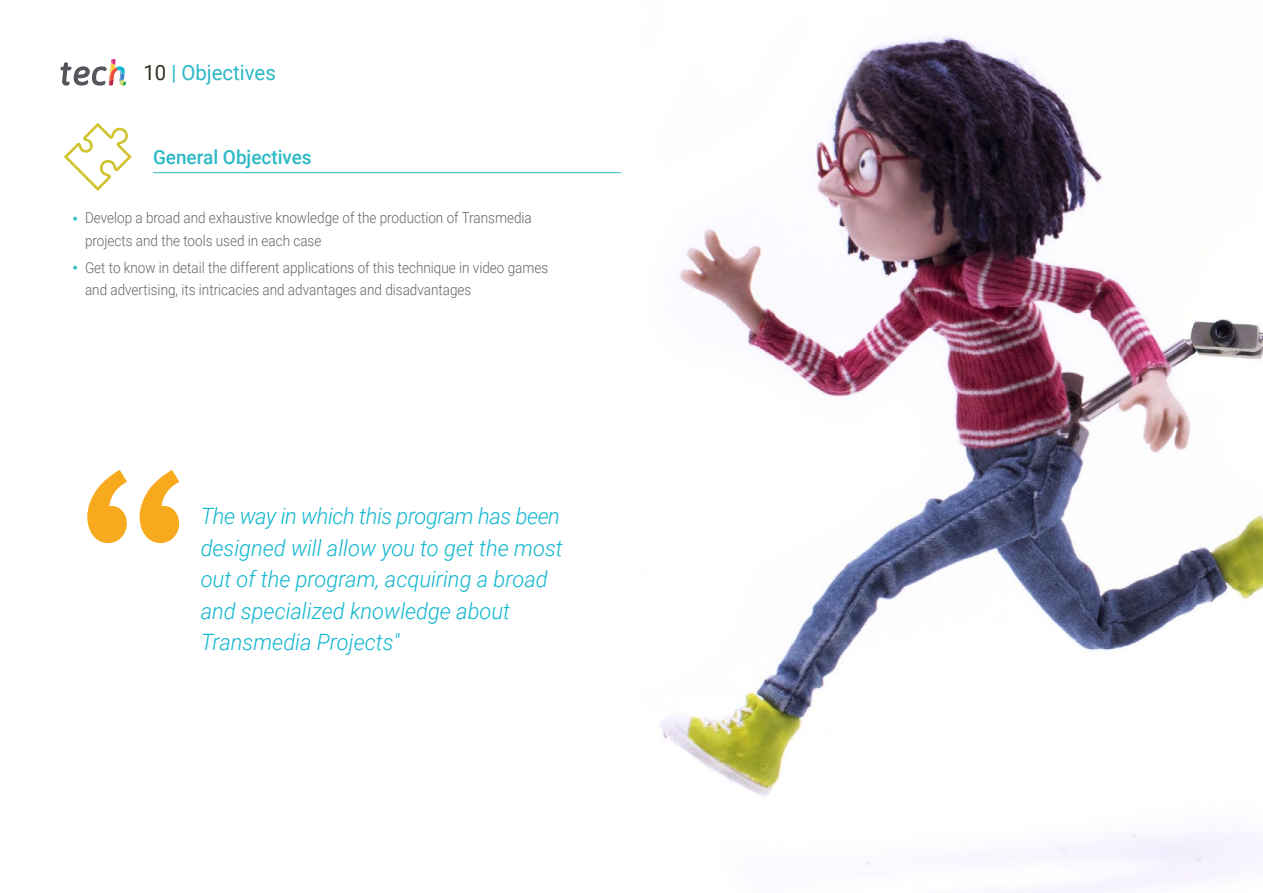
<style>
.page{position:relative;width:1263px;height:893px;background:#fff}
.page>*{position:absolute;margin:0;border:0;box-sizing:border-box;transform-origin:0 0}
.t1{font:italic 300 22.5px/31.5px "Roboto";color:#0fb6cf}
.t2{font:21px "Roboto";color:#2db8c5}
.t3{font:500 19.5px "Roboto";color:#2db8c5}
.t4{font:300 15px/22.5px "Roboto";color:#61646a;scale:.9 1}
.s1{color:#312e20}
</style>
<div class="page">
<hr style="left:153px;top:172px;width:468px;height:1px;background:#2db8c5">
<svg style="left:64px;top:123px;width:68px;height:68px"></svg>
<img style="left:659px;top:36px;width:604px;height:857px">
<svg style="left:87px;top:470px;width:92px;height:73px"></svg>
<svg style="left:61px;top:59px;width:65px;height:27px"></svg>
<h2 class="t2" style="left:144px;top:57px;width:134px"><span class="s1">10</span> | Objectives</h2>
<h3 class="t3" style="left:153px;top:144px;width:160px">General Objectives</h3>
<p class="t4" style="left:85px;top:206px;width:498px">Develop a broad and exhaustive knowledge of the production of Transmedia projects and the tools used in each case</p>
<p class="t4" style="left:85px;top:255px;width:516px">Get to know in detail the different applications of this technique in video games and advertising, its intricacies and advantages and disadvantages</p>
<h1 class="t1" style="left:201px;top:500px;width:364px">The way in which this program has been designed will allow you to get the most out of the program, acquiring a broad and specialized knowledge about Transmedia Projects"</h1>
</div>
